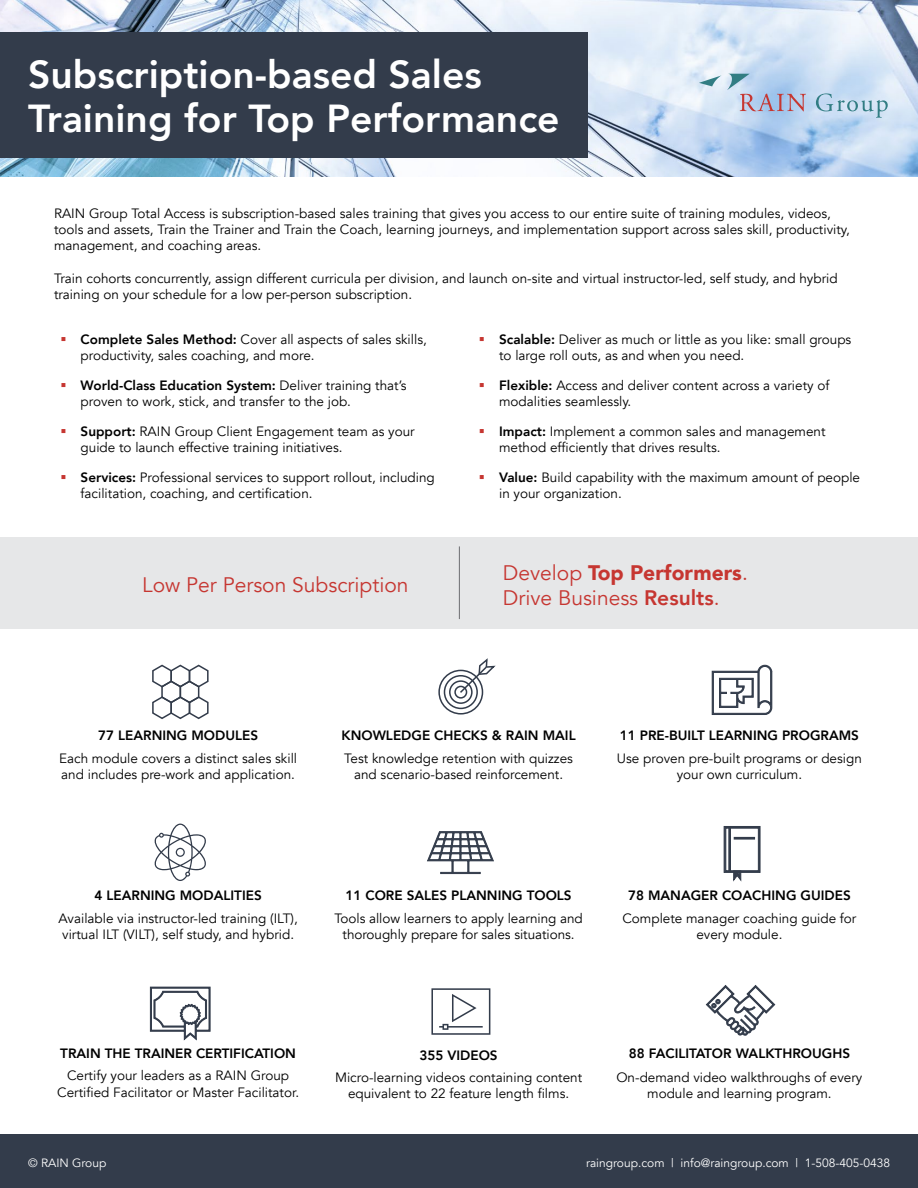
<style>
.page{position:relative;width:918px;height:1188px;background:#fff}
.page>*{position:absolute;margin:0;border:0;box-sizing:border-box;transform-origin:0 0}
.t1{font:800 39px/43.5px "Avenir";color:#fff}
.t2{font:21px/25.2px "Avenir";color:#c63631}
.t3{font:13.5px/16.2px "Avenir";color:#000}
.t4{font:800 13.5px "Avenir";color:#000}
.t5{font:12px "Avenir";color:#fff}
.s1{font-weight:800}
.s2{font-weight:900}
</style>
<div class="page">
<img style="left:0;top:0;width:918px;height:176px">
<svg style="left:816px;top:93px;width:72px;height:25px;background:#b5d0e3"></svg>
<svg style="left:699px;top:74px;width:107px;height:37px;background:#bbc8de"></svg>
<div style="left:0;top:32px;width:588px;height:126px;background:#333c4b"></div>
<div style="left:0;top:537px;width:918px;height:92px;background:#e6e7e8"></div>
<hr style="left:459px;top:546px;width:1px;height:73px;background:#6d6e71">
<div style="left:0;top:1134px;width:918px;height:54px;background:#333c4b"></div>
<svg style="left:152px;top:664px;width:57px;height:56px"></svg>
<svg style="left:712px;top:665px;width:60px;height:50px"></svg>
<div style="left:438px;top:670px;width:45px;height:45px;border:2px solid #333c4b;border-radius:50%"></div>
<div style="left:444px;top:675px;width:34px;height:34px;border:2px solid #333c4b;border-radius:50%"></div>
<div style="left:449px;top:680px;width:24px;height:24px;border:2px solid #333c4b;border-radius:50%"></div>
<div style="left:454px;top:686px;width:13px;height:13px;border:2px solid #333c4b;border-radius:50%"></div>
<svg style="left:458px;top:658px;width:38px;height:37px"></svg>
<svg style="left:154px;top:824px;width:52px;height:57px"></svg>
<svg style="left:724px;top:826px;width:36px;height:55px"></svg>
<div style="left:729px;top:827px;width:2px;height:45px;border:1px solid #333c4b"></div>
<div style="left:734px;top:837px;width:21px;height:2px;border:1px solid #333c4b"></div>
<svg style="left:427px;top:831px;width:67px;height:43px"></svg>
<svg style="left:150px;top:987px;width:61px;height:54px"></svg>
<svg style="left:706px;top:985px;width:69px;height:50px"></svg>
<svg style="left:431px;top:988px;width:59px;height:47px"></svg>
<h1 class="t1" style="left:28px;top:53px;width:533px">Subscription-based Sales<br>Training for Top Performance</h1>
<p class="t3" style="left:54px;top:205px;width:797px">RAIN Group Total Access is subscription-based sales training that gives you access to our entire suite of training modules, videos, tools and assets, Train the Trainer and Train the Coach, learning journeys, and implementation support across sales skill, productivity, management, and coaching areas.</p>
<p class="t3" style="left:54px;top:270px;width:785px">Train cohorts concurrently, assign different curricula per division, and launch on-site and virtual instructor-led, self study, and hybrid training on your schedule for a low per-person subscription.</p>
<p class="t3" style="left:81px;top:332px;width:348px"><span class="s1">Complete Sales Method:</span> Cover all aspects of sales skills, productivity, sales coaching, and more.</p>
<p class="t3" style="left:81px;top:378px;width:327px"><span class="s1">World-Class Education System:</span> Deliver training that’s proven to work, stick, and transfer to the job.</p>
<p class="t3" style="left:81px;top:423px;width:336px"><span class="s1">Support:</span> RAIN Group Client Engagement team as your guide to launch effective training initiatives.</p>
<p class="t3" style="left:81px;top:469px;width:356px"><span class="s1">Services:</span> Professional services to support rollout, including facilitation, coaching, and certification.</p>
<p class="t3" style="left:499px;top:332px;width:354px"><span class="s1">Scalable:</span> Deliver as much or little as you like: small groups to large roll outs, as and when you need.</p>
<p class="t3" style="left:499px;top:378px;width:332px"><span class="s1">Flexible:</span> Access and deliver content across a variety of modalities seamlessly.</p>
<p class="t3" style="left:499px;top:423px;width:328px"><span class="s1">Impact:</span> Implement a common sales and management method efficiently that drives results.</p>
<p class="t3" style="left:499px;top:469px;width:363px"><span class="s1">Value:</span> Build capability with the maximum amount of people in your organization.</p>
<h2 class="t2" style="left:142px;top:573px;width:268px">Low Per Person Subscription</h2>
<h2 class="t2" style="left:503px;top:561px;width:246px">Develop <span class="s2">Top Performers</span>.<br>Drive Business <span class="s1">Results</span>.</h2>
<p class="t4" style="left:98px;top:725px;width:161px">77 LEARNING MODULES</p>
<p class="t3" style="left:59px;top:751px;width:240px">Each module covers a distinct sales skill and includes pre-work and application.</p>
<p class="t4" style="left:342px;top:725px;width:236px">KNOWLEDGE CHECKS &amp; RAIN MAIL</p>
<p class="t3" style="left:344px;top:751px;width:230px;text-align:center">Test knowledge retention with quizzes and scenario-based reinforcement.</p>
<p class="t4" style="left:620px;top:725px;width:241px">11 PRE-BUILT LEARNING PROGRAMS</p>
<p class="t3" style="left:617px;top:751px;width:246px;text-align:center">Use proven pre-built programs or design your own curriculum.</p>
<p class="t4" style="left:95px;top:885px;width:169px">4 LEARNING MODALITIES</p>
<p class="t3" style="left:59px;top:911px;width:241px">Available via instructor-led training (ILT), virtual ILT (VILT), self study, and hybrid.</p>
<p class="t4" style="left:346px;top:885px;width:228px">11 CORE SALES PLANNING TOOLS</p>
<p class="t3" style="left:334px;top:911px;width:250px;text-align:center">Tools allow learners to apply learning and thoroughly prepare for sales situations.</p>
<p class="t4" style="left:628px;top:885px;width:224px">78 MANAGER COACHING GUIDES</p>
<p class="t3" style="left:622px;top:911px;width:236px;text-align:center">Complete manager coaching guide for every module.</p>
<p class="t4" style="left:60px;top:1042px;width:237px">TRAIN THE TRAINER CERTIFICATION</p>
<p class="t3" style="left:57px;top:1068px;width:243px;text-align:center">Certify your leaders as a RAIN Group<br>Certified Facilitator or Master Facilitator.</p>
<p class="t5" style="left:28px;top:1155px;width:80px">© RAIN Group</p>
<p class="t4" style="left:420px;top:1044px;width:80px">355 VIDEOS</p>
<p class="t3" style="left:335px;top:1070px;width:249px;text-align:center">Micro-learning videos containing content equivalent to 22 feature length films.</p>
<p class="t4" style="left:629px;top:1043px;width:223px">88 FACILITATOR WALKTHROUGHS</p>
<p class="t3" style="left:616px;top:1069px;width:248px;text-align:center">On-demand video walkthroughs of every module and learning program.</p>
<p class="t5" style="left:586px;top:1156px;width:306px">raingroup.com | info@raingroup.com | 1-508-405-0438</p>
</div>
